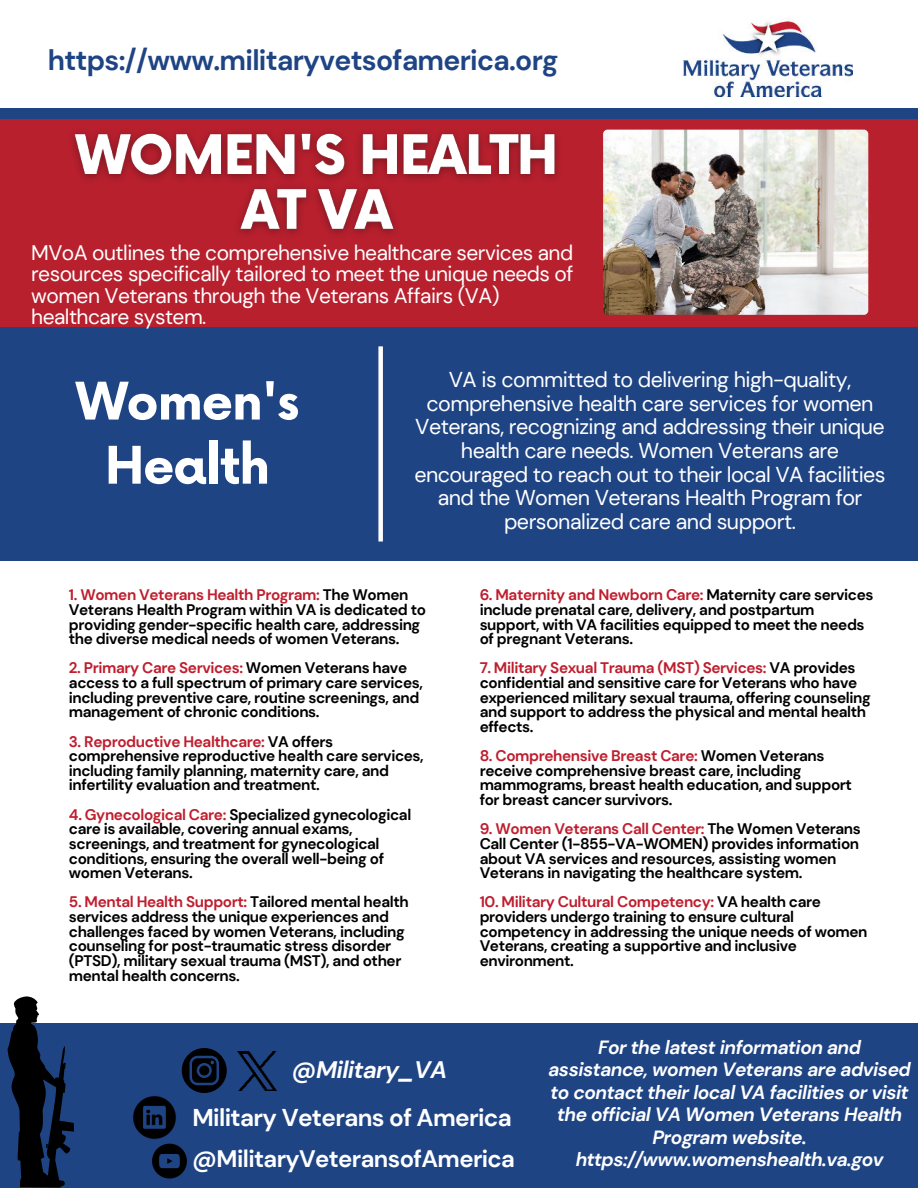
<style>
.page{position:relative;width:918px;height:1188px;background:#fff}
.page>*{position:absolute;margin:0;border:0;box-sizing:border-box;transform-origin:0 0}
.t1{font:700 50.55px/64.2px "Now";letter-spacing:-.025em;color:#fff;text-align:center}
.t2{font:700 28.35px "DM Sans";letter-spacing:-.025em;color:#1f4484}
.t3{font:700 24.3px "DM Sans";letter-spacing:-.025em;color:#fff}
.t4{font:700 23.85px "DM Sans";letter-spacing:-.025em;color:#fff}
.t5{font:italic 700 23.85px "DM Sans";letter-spacing:-.025em;color:#fff}
.t6{font:21.45px/23.7px "DM Sans";letter-spacing:-.025em;color:#fff;text-align:center}
.t7{font:21px/21.3px "DM Sans";letter-spacing:-.025em;color:#fff}
.t8{font:italic 700 19.2px/22.5px "DM Sans";letter-spacing:-.025em;color:#fff;text-align:center}
.t9{font:700 15.3px/14.7px "DM Sans";letter-spacing:-.025em;color:#000}
.s1{color:#bf1e2e}
</style>
<div class="page">
<img style="left:684px;top:19px;width:168px;height:77px">
<div style="left:0;top:317px;width:918px;height:244px;background:#1f4484"></div>
<div style="left:0;top:108px;width:918px;height:190px;background:#1f4484"></div>
<div style="left:0;top:120px;width:918px;height:207px;background:#b8202e"></div>
<div style="left:0;top:1023px;width:918px;height:165px;background:#1f4484"></div>
<svg style="left:8px;top:996px;width:66px;height:192px"></svg>
<div style="left:378px;top:346px;width:5px;height:196px;background:#fff"></div>
<svg style="left:182px;top:1048px;width:45px;height:45px"></svg>
<img style="left:133px;top:1096px;width:43px;height:48px">
<img style="left:238px;top:1051px;width:38px;height:39px">
<img style="left:603px;top:130px;width:265px;height:185px;border-radius:4px">
<svg style="left:152px;top:1144px;width:35px;height:35px"></svg>
<img style="left:73px;top:132px;width:486px;height:102px">
<h2 class="t2" style="left:48px;top:42px;width:512px">https://www.militaryvetsofamerica.org</h2>
<h3 class="t7" style="left:31px;top:242px;width:544px">MVoA outlines the comprehensive healthcare services and resources specifically tailored to meet the unique needs of women Veterans through the Veterans Affairs (VA) healthcare system.</h3>
<h1 class="t1" style="left:76px;top:368px;width:225px">Women's<br>Health</h1>
<p class="t6" style="left:414px;top:368px;width:473px">VA is committed to delivering high-quality, comprehensive health care services for women Veterans, recognizing and addressing their unique health care needs. Women Veterans are encouraged to reach out to their local VA facilities and the Women Veterans Health Program for personalized care and support.</p>
<p class="t9" style="left:69px;top:588px;width:359px"><span class="s1">1. Women Veterans Health Program:</span> The Women Veterans Health Program within VA is dedicated to providing gender-specific health care, addressing the diverse medical needs of women Veterans.</p>
<p class="t9" style="left:69px;top:661px;width:356px"><span class="s1">2. Primary Care Services:</span> Women Veterans have access to a full spectrum of primary care services, including preventive care, routine screenings, and management of chronic conditions.</p>
<p class="t9" style="left:69px;top:734px;width:356px"><span class="s1">3. Reproductive Healthcare:</span> VA offers comprehensive reproductive health care services, including family planning, maternity care, and infertility evaluation and treatment.</p>
<p class="t9" style="left:69px;top:807px;width:344px"><span class="s1">4. Gynecological Care:</span> Specialized gynecological care is available, covering annual exams, screenings, and treatment for gynecological conditions, ensuring the overall well-being of women Veterans.</p>
<p class="t9" style="left:69px;top:895px;width:341px"><span class="s1">5. Mental Health Support:</span> Tailored mental health services address the unique experiences and challenges faced by women Veterans, including counseling for post-traumatic stress disorder (PTSD), military sexual trauma (MST), and other mental health concerns.</p>
<p class="t9" style="left:480px;top:588px;width:395px"><span class="s1">6. Maternity and Newborn Care:</span> Maternity care services include prenatal care, delivery, and postpartum support, with VA facilities equipped to meet the needs of pregnant Veterans.</p>
<p class="t9" style="left:480px;top:661px;width:393px"><span class="s1">7. Military Sexual Trauma (MST) Services:</span> VA provides confidential and sensitive care for Veterans who have experienced military sexual trauma, offering counseling and support to address the physical and mental health effects.</p>
<p class="t9" style="left:480px;top:749px;width:374px"><span class="s1">8. Comprehensive Breast Care:</span> Women Veterans receive comprehensive breast care, including mammograms, breast health education, and support for breast cancer survivors.</p>
<p class="t9" style="left:480px;top:822px;width:383px"><span class="s1">9. Women Veterans Call Center:</span> The Women Veterans Call Center (1-855-VA-WOMEN) provides information about VA services and resources, assisting women Veterans in navigating the healthcare system.</p>
<p class="t9" style="left:480px;top:895px;width:389px"><span class="s1">10. Military Cultural Competency:</span> VA health care providers undergo training to ensure cultural competency in addressing the unique needs of women Veterans, creating a supportive and inclusive environment.</p>
<h3 class="t5" style="left:292px;top:1055px;width:157px">@Military_VA</h3>
<h3 class="t3" style="left:192px;top:1102px;width:321px">Military Veterans of America</h3>
<h3 class="t4" style="left:192px;top:1144px;width:324px">@MilitaryVeteransofAmerica</h3>
<p class="t8" style="left:548px;top:1036px;width:364px">For the latest information and assistance, women Veterans are advised to contact their local VA facilities or visit the official VA Women Veterans Health Program website. https://www.womenshealth.va.gov</p>
</div>
